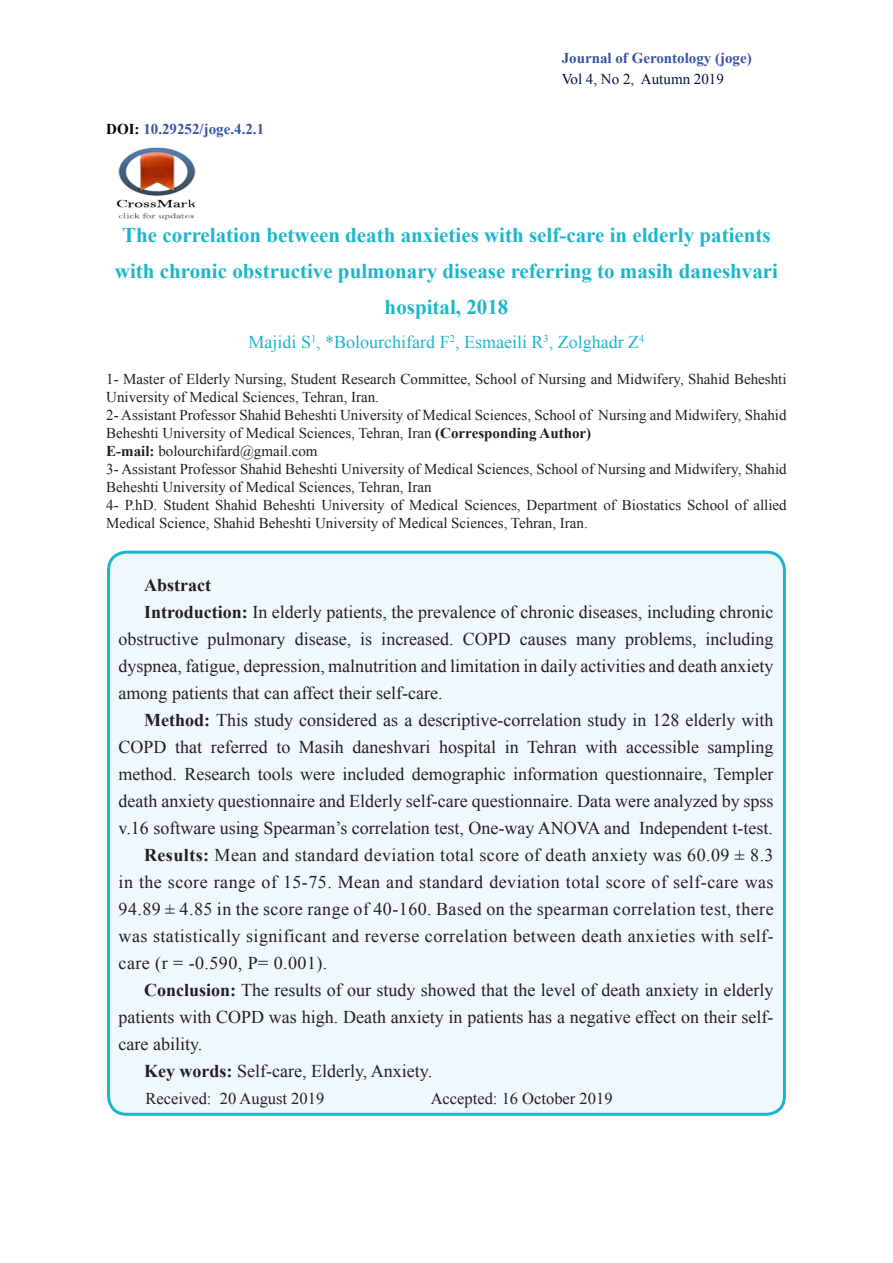
<style>
.page{position:relative;width:893px;height:1263px;background:#fff}
.page>*{position:absolute;margin:0;border:0;box-sizing:border-box;transform-origin:0 0}
.t1{font:700 21px/36px "Times New Roman";color:#1bb6cc;text-align:center}
.t2{font:18px/27px "Times New Roman";color:#231f20}
.t3{font:18px "Times New Roman";letter-spacing:.025em;color:#231f20}
.t4{font:18px "Times New Roman";color:#1bb6cc}
.t5{font:700 18px "Times New Roman";color:#231f20}
.t6{font:16.5px "Times New Roman";color:#231f20}
.t7{font:15px/18px "Times New Roman";color:#231f20}
.t8{font:700 15px "Times New Roman";color:#3853a3}
.t9{font:15px "Times New Roman";color:#05113f}
.t10{font:10.5px "Times New Roman";color:#1bb6cc}
.s1{color:#040503}
.s2{font-size:18px}
.s3{font-weight:700}
</style>
<div class="page">
<div style="left:109px;top:552px;width:675px;height:562px;background:#eef8fd;border-radius:18px"></div>
<div style="left:107px;top:551px;width:679px;height:565px;border:3px solid #1bb6cc;border-radius:18px"></div>
<img style="left:116px;top:147px;width:80px;height:74px">
<p class="t8" style="left:106px;top:119px;width:159px"><span class="s1">DOI:</span> 10.29252/joge.4.2.1</p>
<p class="t8" style="left:562px;top:48px;width:192px">Journal of Gerontology (joge(</p>
<p class="t9" style="left:562px;top:69px;width:164px">Vol 4, No 2, Autumn 2019</p>
<p class="t1" style="left:115px;top:217px;width:665px">The correlation between death anxieties with self-care in elderly patients with chronic obstructive pulmonary disease referring to masih daneshvari hospital, 2018</p>
<p class="t10" style="left:301px;top:331px;width:17px">1<span class="s2">S</span></p>
<p class="t4" style="left:455px;top:329px;width:186px">, Esmaeili R , Zolghadr Z</p>
<p class="t10" style="left:639px;top:331px;width:7px">4</p>
<p class="t7" style="left:106px;top:369px;width:682px">1- Master of Elderly Nursing, Student Research Committee, School of Nursing and Midwifery, Shahid Beheshti University of Medical Sciences, Tehran, Iran.<br>2- Assistant Professor Shahid Beheshti University of Medical Sciences, School of Nursing and Midwifery, Shahid Beheshti University of Medical Sciences, Tehran, Iran <span class="s3">(Corresponding Author(<br>E-mail:</span> bolourchifard@gmail.com<br>3- Assistant Professor Shahid Beheshti University of Medical Sciences, School of Nursing and Midwifery, Shahid Beheshti University of Medical Sciences, Tehran, Iran<br>4- .P hD. Student Shahid Beheshti University of Medical Sciences, Department of Biostatics School of allied Medical Science, Shahid Beheshti University of Medical Sciences, Tehran, Iran.</p>
<p class="t4" style="left:248px;top:329px;width:50px">Majidi</p>
<p class="t10" style="left:440px;top:331px;width:17px">2<span class="s2">F</span></p>
<p class="t4" style="left:316px;top:329px;width:120px">*, Bolourchifard</p>
<p class="t10" style="left:543px;top:331px;width:7px">3</p>
<p class="t5" style="left:144px;top:573px;width:68px">Abstract</p>
<p class="t2" style="left:144px;top:598px;width:631px"><span class="s3">Introduction</span> In<span class="s3">:</span> elderly patients, the prevalence of chronic diseases, including chronic</p>
<p class="t2" style="left:706px;top:625px;width:70px">including</p>
<p class="t2" style="left:119px;top:625px;width:657px">obstructive<br>dyspnea, fatigue, depression, malnutrition and limitation in daily activities and death anxiety among patients that can affect their self-care.</p>
<p class="t2" style="left:144px;top:706px;width:631px;text-align:right"><span class="s3">Method:</span> This study considered as a descriptive-correlation study in 128 elderly with sampling</p>
<p class="t2" style="left:208px;top:625px;width:79px">pulmonary</p>
<p class="t2" style="left:295px;top:625px;width:58px">disease,</p>
<p class="t2" style="left:360px;top:625px;width:14px">is</p>
<p class="t2" style="left:381px;top:625px;width:74px">increased.</p>
<p class="t2" style="left:625px;top:625px;width:73px">problems,</p>
<p class="t2" style="left:463px;top:625px;width:50px">COPD</p>
<p class="t2" style="left:520px;top:625px;width:48px">causes</p>
<p class="t2" style="left:576px;top:625px;width:41px">many</p>
<p class="t2" style="left:175px;top:733px;width:29px">that</p>
<p class="t2" style="left:211px;top:733px;width:58px">referred</p>
<p class="t2" style="left:299px;top:733px;width:46px">Masih</p>
<p class="t2" style="left:353px;top:733px;width:79px">daneshvari</p>
<p class="t2" style="left:439px;top:733px;width:59px">hospital</p>
<p class="t2" style="left:505px;top:733px;width:16px">in</p>
<p class="t2" style="left:527px;top:733px;width:51px">Tehran</p>
<p class="t2" style="left:585px;top:733px;width:34px">with</p>
<p class="t2" style="left:626px;top:733px;width:74px">accessible</p>
<p class="t2" style="left:119px;top:733px;width:50px">COPD</p>
<p class="t2" style="left:119px;top:760px;width:657px">method. Research tools were included demographic information questionnaire, Templer</p>
<p class="t2" style="left:119px;top:787px;width:657px">death anxiety questionnaire and Elderly self-care questionnaire. Data were analyzed by spss</p>
<p class="t2" style="left:639px;top:814px;width:135px">Independent -t test.</p>
<p class="t2" style="left:276px;top:733px;width:16px">to</p>
<p class="t2" style="left:119px;top:814px;width:513px">v.16 software using Spearman s’ correlation test, One-way ANOVA and</p>
<p class="t3" style="left:144px;top:843px;width:631px"><span class="s3">Results:</span> Mean and standard deviation total score of death anxiety was 60.09 ± 8.3</p>
<p class="t3" style="left:119px;top:870px;width:656px">in the score range of 15-75. Mean and standard deviation total score of self-care was</p>
<p class="t3" style="left:119px;top:897px;width:657px">94.89 ± 4.85 in the score range of 40-160. Based on the spearman correlation test, there</p>
<p class="t3" style="left:119px;top:951px;width:210px">care (r = -0.590, =P 0.001 .(</p>
<p class="t3" style="left:119px;top:924px;width:657px">was statistically significant and reverse correlation between death anxieties with self-</p>
<p class="t2" style="left:144px;top:976px;width:631px"><span class="s3">Conclusion:</span> The results of our study showed that the level of death anxiety in elderly</p>
<p class="t2" style="left:119px;top:1030px;width:85px">care ability.</p>
<p class="t2" style="left:119px;top:1003px;width:657px">patients with COPD was high. Death anxiety in patients has a negative effect on their self-</p>
<p class="t2" style="left:144px;top:1057px;width:290px"><span class="s3">Key words:</span> Self-care, Elderly, Anxiety.</p>
<p class="t6" style="left:431px;top:1087px;width:183px">Accepted: 16 October 2019</p>
<p class="t6" style="left:146px;top:1087px;width:67px">Received:</p>
<p class="t6" style="left:220px;top:1087px;width:106px">20 August 2019</p>
</div>
